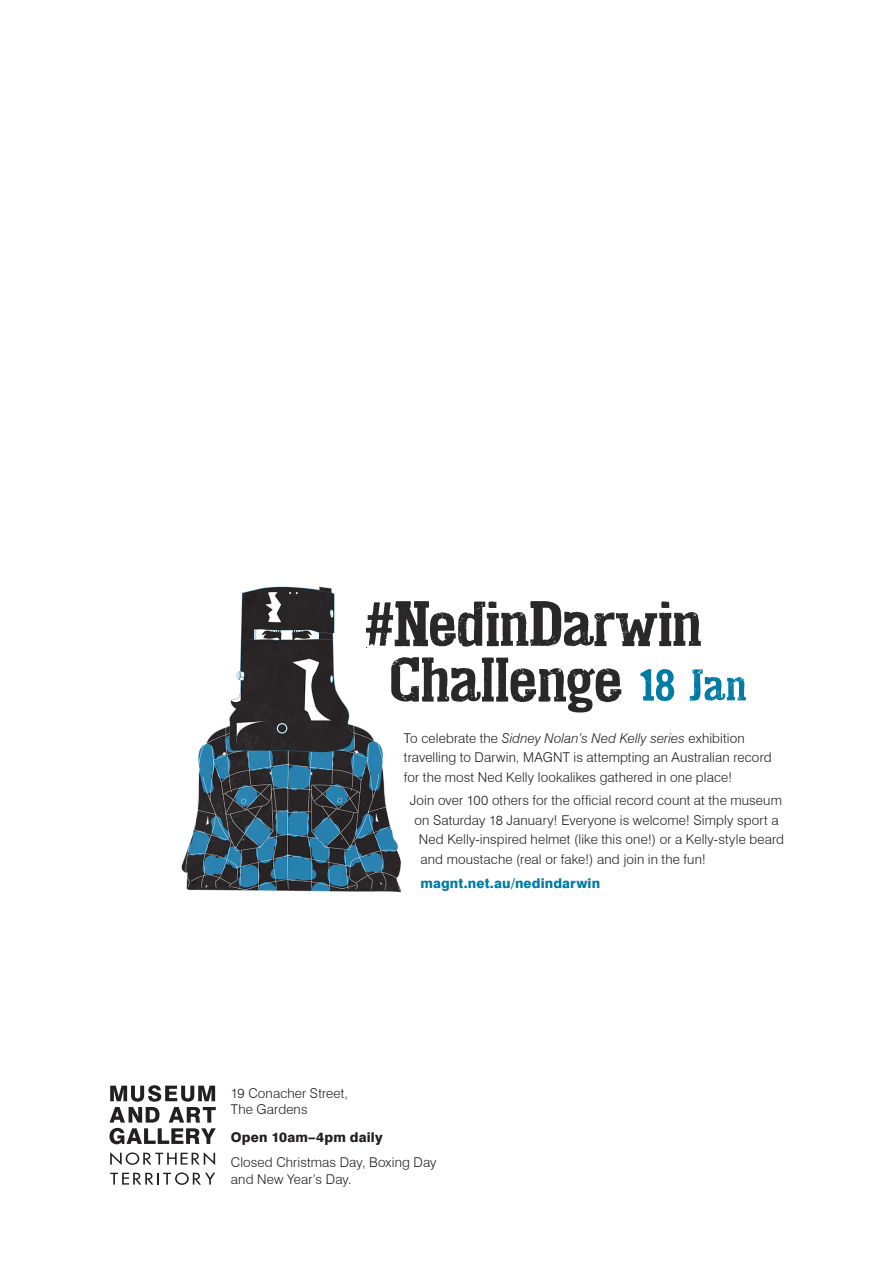
<style>
.page{position:relative;width:893px;height:1263px;background:#fff}
.page>*{position:absolute;margin:0;border:0;box-sizing:border-box;transform-origin:0 0}
.t1{font:300 13.5px/19.5px "Swiss 721 BT";letter-spacing:.01em;color:#231f20}
.t2{font:800 13.5px "Swiss 721 BT";letter-spacing:.01em;color:#007ba4}
.t3{font:800 13.5px "Swiss 721 BT";letter-spacing:.01em;color:#231f20}
.s1{font-style:italic}
</style>
<div class="page">
<img style="left:182px;top:587px;width:219px;height:305px">
<svg style="left:366px;top:601px;width:335px;height:47px"></svg>
<svg style="left:391px;top:656px;width:230px;height:56px"></svg>
<svg style="left:640px;top:669px;width:34px;height:32px"></svg>
<svg style="left:690px;top:669px;width:56px;height:32px"></svg>
<svg style="left:110px;top:1085px;width:106px;height:37px"></svg>
<svg style="left:109px;top:1128px;width:107px;height:16px"></svg>
<svg style="left:110px;top:1152px;width:105px;height:13px"></svg>
<svg style="left:110px;top:1172px;width:105px;height:13px"></svg>
<p class="t1" style="left:404px;top:728px;width:369px">To celebrate the <span class="s1">Sidney Nolan’s Ned Kelly series</span> exhibition travelling to Darwin, MAGNT is attempting an Australian record for the most Ned Kelly lookalikes gathered in one place!</p>
<p class="t1" style="left:410px;top:791px;width:373px">Join over 100 others for the official record count at the museum</p>
<p class="t1" style="left:414px;top:810px;width:366px">on Saturday 18 January! Everyone is welcome! Simply sport a</p>
<p class="t1" style="left:419px;top:830px;width:367px">Ned Kelly-inspired helmet (like this one!) or a Kelly-style beard</p>
<p class="t1" style="left:420px;top:849px;width:287px">and moustache (real or fake!) and join in the fun!</p>
<p class="t2" style="left:420px;top:874px;width:181px">magnt.net.au/nedindarwin</p>
<p class="t1" style="left:231px;top:1085px;width:119px;line-height:16.5px">19 Conacher Street,<br>The Gardens</p>
<p class="t3" style="left:231px;top:1129px;width:153px">Open 10am–4pm daily</p>
<p class="t1" style="left:231px;top:1154px;width:207px;line-height:16.5px">Closed Christmas Day, Boxing Day and New Year’s Day.</p>
</div>
